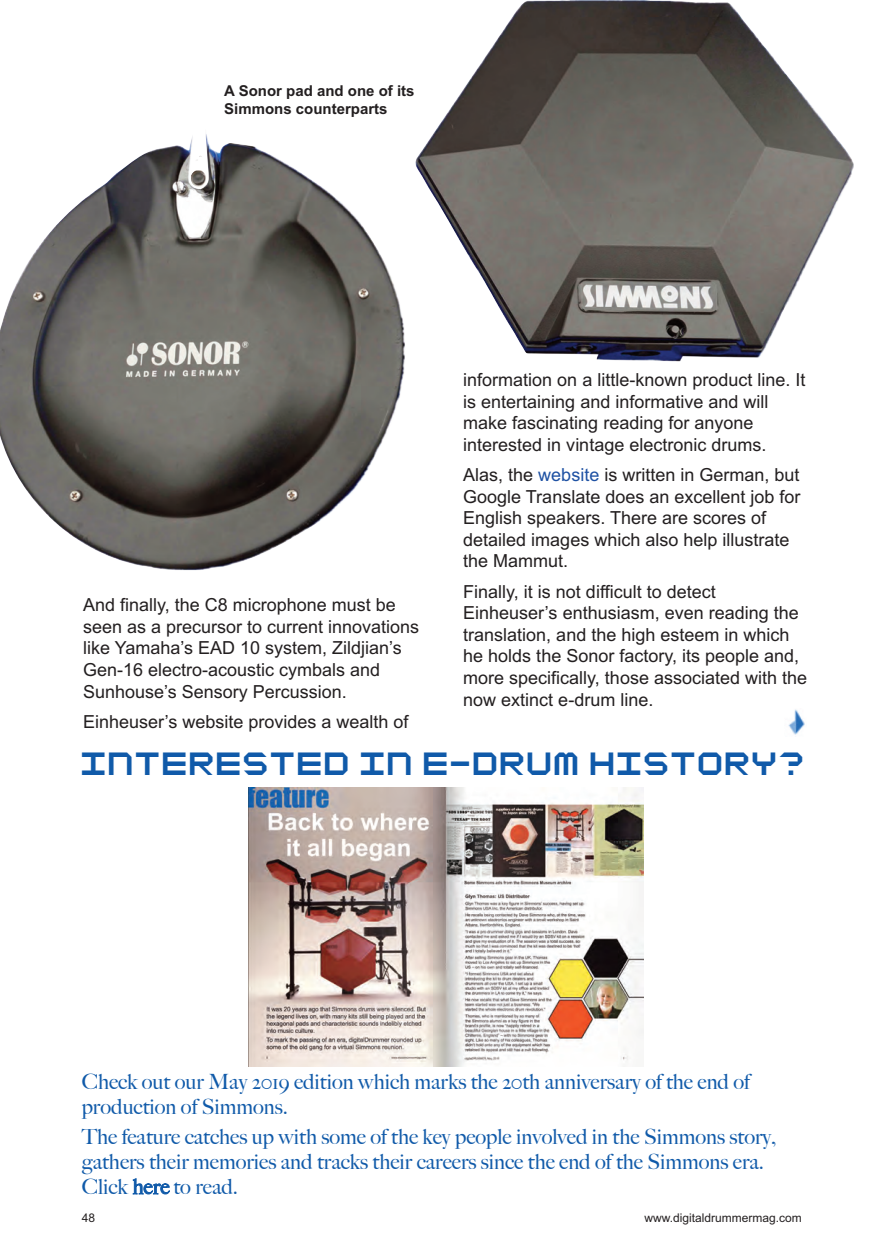
<style>
.page{position:relative;width:889px;height:1259px;background:#fff}
.page>*{position:absolute;margin:0;border:0;box-sizing:border-box;transform-origin:0 0}
.t1{font:36px "Octapost NBP";color:#105aa9}
.t2{font:500 21px/25.2px "Big Caslon";color:#105aa9}
.t3{font:18px/21.6px "Arial";color:#231f20}
.t4{font:700 15px/18px "Arial";color:#231f20}
.t5{font:12px "Arial";color:#231f20}
.s1{color:#1e51a3}
</style>
<div class="page">
<img style="left:0;top:0;width:854px;height:570px">
<img style="left:248px;top:787px;width:395px;height:279px">
<img style="left:788px;top:709px;width:17px;height:26px">
<p class="t4" style="left:224px;top:82px;width:192px">A Sonor pad and one of its<br>Simmons counterparts</p>
<p class="t3" style="left:83px;top:594px;width:338px">And finally, the C8 microphone must be seen as a precursor to current innovations like Yamaha’s EAD 10 system, Zildjian’s Gen-16 electro-acoustic cymbals and Sunhouse’s Sensory Percussion.</p>
<p class="t3" style="left:83px;top:710px;width:327px">Einheuser’s website provides a wealth of</p>
<p class="t3" style="left:463px;top:369px;width:344px">information on a little-known product line. It is entertaining and informative and will make fascinating reading for anyone interested in vintage electronic drums.</p>
<p class="t3" style="left:463px;top:464px;width:339px">Alas, the <span class="s1">website</span> is written in German, but Google Translate does an excellent job for English speakers. There are scores of detailed images which also help illustrate the Mammut.</p>
<p class="t3" style="left:463px;top:580px;width:345px">Finally, it is not difficult to detect Einheuser’s enthusiasm, even reading the translation, and the high esteem in which he holds the Sonor factory, its people and, more specifically, those associated with the now extinct e-drum line.</p>
<h1 class="t1" style="left:82px;top:747px;width:726px">INTERESTED IN E-DRUM HISTORY?</h1>
<p class="t2" style="left:82px;top:1069px;width:670px">Check out our May 2019 edition which marks the 20th anniversary of the end of production of Simmons.</p>
<p class="t2" style="left:82px;top:1124px;width:696px">The feature catches up with some of the key people involved in the Simmons story, gathers their memories and tracks their careers since the end of the Simmons era.<br>Click here to read.</p>
<p class="t5" style="left:82px;top:1210px;width:15px">48</p>
<p class="t5" style="left:644px;top:1210px;width:159px">www.digitaldrummermag.com</p>
</div>
